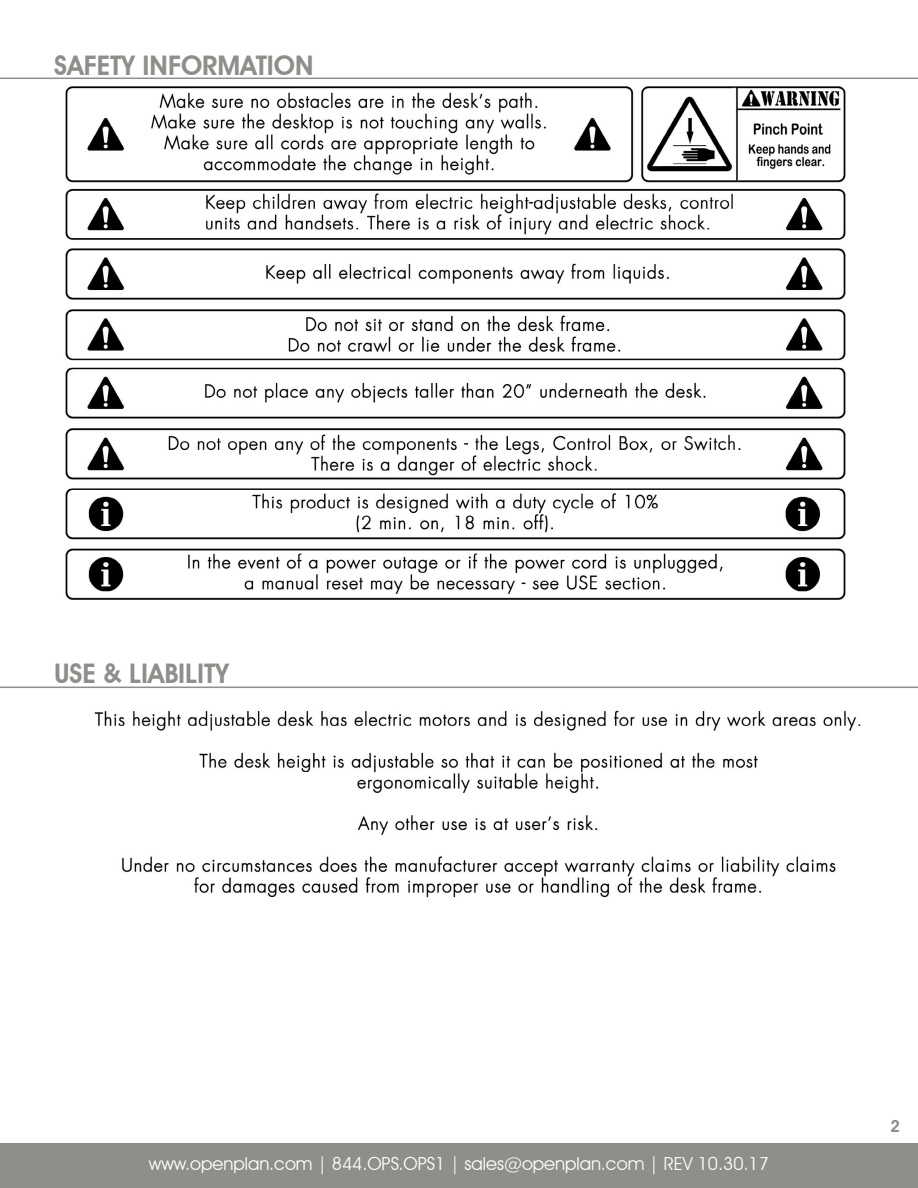
<style>
.page{position:relative;width:918px;height:1188px;background:#fff}
.page>*{position:absolute;margin:0;border:0;box-sizing:border-box;transform-origin:0 0}
.t1{font:600 27px "Avant Garde IT Cby BT";color:#8e8e8b}
.t2{font:18px "Avant Garde IT Cby BT";color:#fff}
.t3{font:600 16.5px "Avant Garde IT Cby BT";color:#8e8e8b}
</style>
<div class="page">
<div style="left:0;top:1144px;width:918px;height:44px;background:#8e8e8b"></div>
<img style="left:65px;top:86px;width:781px;height:514px">
<img style="left:94px;top:710px;width:767px;height:188px">
<hr style="left:0;top:78px;width:918px;height:1px;background:#8e8e8b">
<hr style="left:0;top:687px;width:918px;height:1px;background:#8e8e8b">
<h1 class="t1" style="left:54px;top:49px;width:261px">SAFETY INFORMATION</h1>
<h1 class="t1" style="left:54px;top:657px;width:176px">USE &amp; LIABILITY</h1>
<p class="t2" style="left:149px;top:1152px;width:622px">www.openplan.com | 844.OPS.OPS1 | sales@openplan.com | REV 10.30.17</p>
<p class="t3" style="left:890px;top:1116px;width:11px">2</p>
</div>
